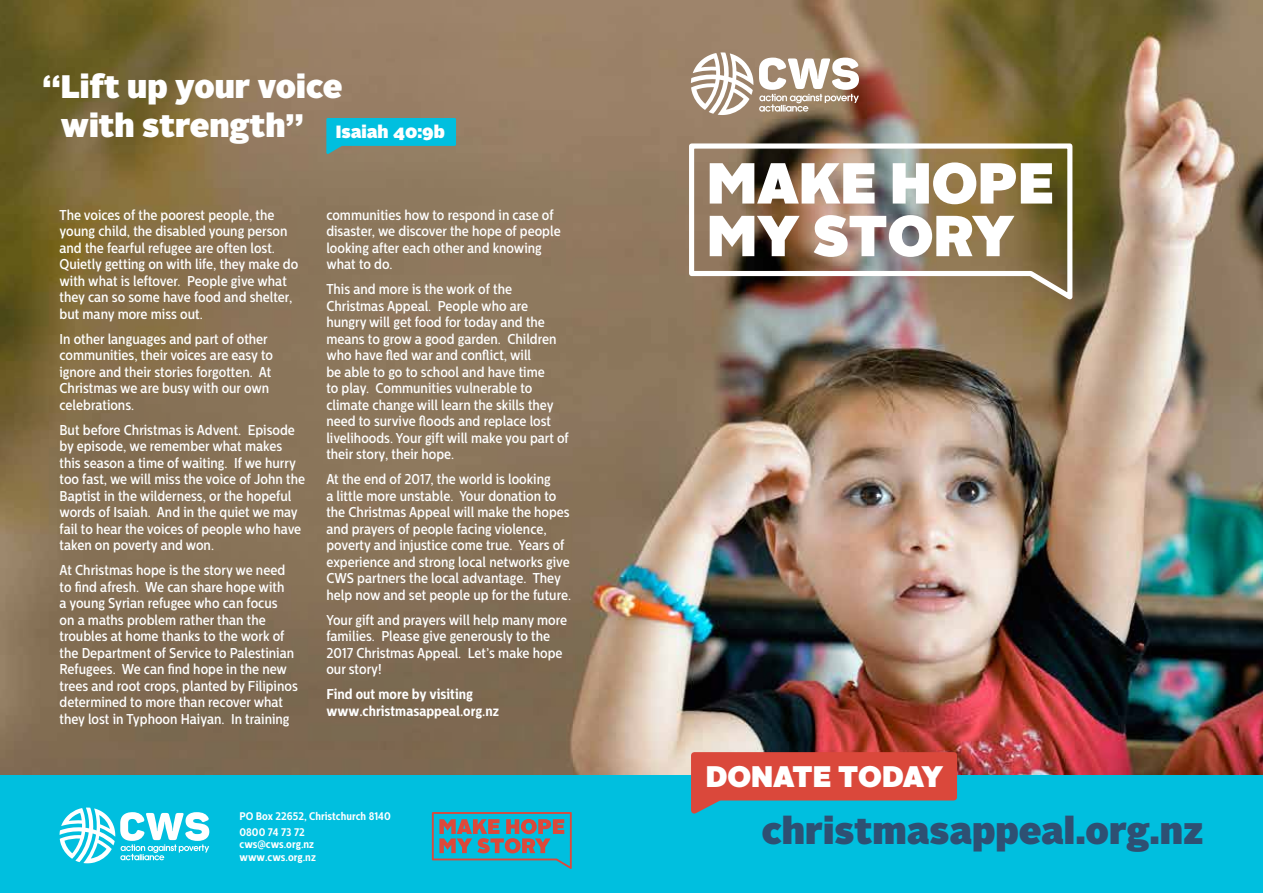
<style>
.page{position:relative;width:1263px;height:893px;background:#fff}
.page>*{position:absolute;margin:0;border:0;box-sizing:border-box;transform-origin:0 0}
.t1{font:900 57.6px/52.7px "Alright Sans";color:#fff}
.t2{font:900 37.5px "Alright Sans";color:#2e5073}
.t3{font:900 32.55px/39px "Alright Sans";color:#fff}
.t4{font:900 29.7px "Alright Sans";color:#fff}
.t5{font:500 14.25px/16.5px "Centrale Sans Cnd";color:#fff}
.t6{font:700 14.25px/16.5px "Centrale Sans Cnd";color:#fff}
.t7{font:700 11.1px/15.8px "Centrale Sans Cnd";color:#fff}
.s1{font-size:17.7px}
</style>
<div class="page">
<img style="left:566px;top:0;width:697px;height:775px">
<img style="left:0;top:0;width:566px;height:775px">
<div style="left:0;top:775px;width:1263px;height:118px;background:#00bfdf"></div>
<svg style="left:60px;top:807px;width:149px;height:56px"></svg>
<svg style="left:326px;top:118px;width:130px;height:36px;background:#1fb1c4"></svg>
<img style="left:686px;top:141px;width:391px;height:163px">
<svg style="left:686px;top:749px;width:274px;height:65px"></svg>
<svg style="left:691px;top:52px;width:62px;height:63px"></svg>
<svg style="left:759px;top:58px;width:100px;height:54px"></svg>
<svg style="left:432px;top:812px;width:140px;height:57px"></svg>
<h3 class="t3" style="left:61px;top:67px;width:385px;text-indent:-18px">“Lift up your voice<br>with strength” <span class="s1">Isaiah 40:9b</span></h3>
<p class="t5" style="left:60px;top:207px;width:240px">The voices of the poorest people, the young child, the disabled young person and the fearful refugee are often lost.<br>Quietly getting on with life, they make do with what is leftover. People give what they can so some have food and shelter, but many more miss out.</p>
<p class="t5" style="left:60px;top:331px;width:215px">In other languages and part of other communities, their voices are easy to ignore and their stories forgotten. At<br>Christmas we are busy with our own celebrations.</p>
<p class="t5" style="left:60px;top:422px;width:247px">But before Christmas is Advent. Episode by episode, we remember what makes this season a time of waiting. If we hurry too fast, we will miss the voice of John the Baptist in the wilderness, or the hopeful words of Isaiah. And in the quiet we may fail to hear the voices of people who have taken on poverty and won.</p>
<p class="t5" style="left:60px;top:562px;width:240px">At Christmas hope is the story we need to find afresh. We can share hope with<br>a young Syrian refugee who can focus<br>on a maths problem rather than the troubles at home thanks to the work of the Department of Service to Palestinian Refugees. We can find hope in the new trees and root crops, planted by Filipinos determined to more than recover what they lost in Typhoon Haiyan. In training</p>
<p class="t5" style="left:326px;top:207px;width:236px">communities how to respond in case of disaster, we discover the hope of people looking after each other and knowing what to do.</p>
<p class="t5" style="left:326px;top:281px;width:244px">This and more is the work of the Christmas Appeal. People who are hungry will get food for today and the means to grow a good garden. Children who have fled war and conflict, will<br>be able to go to school and have time<br>to play. Communities vulnerable to climate change will learn the skills they need to survive floods and replace lost livelihoods. Your gift will make you part of their story, their hope.</p>
<p class="t5" style="left:326px;top:471px;width:246px">At the end of 2017, the world is looking<br>a little more unstable. Your donation to the Christmas Appeal will make the hopes and prayers of people facing violence, poverty and injustice come true. Years of experience and strong local networks give CWS partners the local advantage. They help now and set people up for the future.</p>
<p class="t5" style="left:326px;top:612px;width:242px">Your gift and prayers will help many more families. Please give generously to the<br>2017 Christmas Appeal. Let’s make hope our story!</p>
<p class="t6" style="left:326px;top:686px;width:174px">Find out more by visiting www.christmasappeal.org.nz</p>
<p class="t7" style="left:239px;top:809px;width:153px">PO Box 22652, Christchurch 8140<br>0800 74 73 72</p>
<p class="t7" style="left:239px;top:839px;width:78px;line-height:12.3px">cws@cws.org.nz www.cws.org.nz</p>
<h1 class="t1" style="left:707px;top:157px;width:349px">MAKE HOPE<br>MY STORY</h1>
<h3 class="t4" style="left:706px;top:755px;width:239px">DONATE TODAY</h3>
<h2 class="t2" style="left:762px;top:803px;width:443px">christmasappeal.org.nz</h2>
</div>
